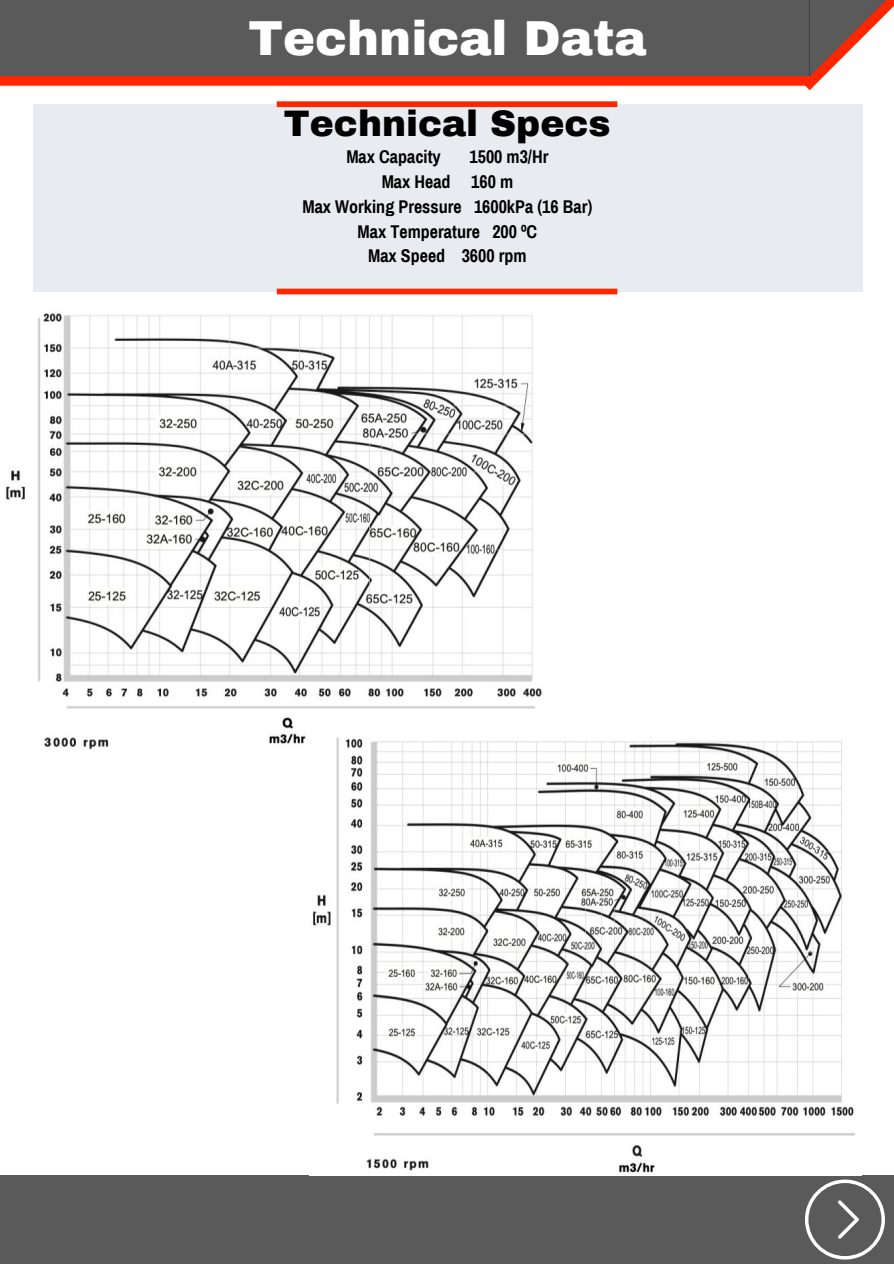
<style>
.page{position:relative;width:894px;height:1264px;background:#fff}
.page>*{position:absolute;margin:0;border:0;box-sizing:border-box;transform-origin:0 0}
.t1{font:900 48px "Archivo";color:#fff}
.t2{font:900 36px "Archivo";color:#000}
.t3{font:700 18px "Archivo Narrow";color:#000}
</style>
<div class="page">
<svg style="left:0;top:0;width:893px;height:90px;background:#7a625e"></svg>
<div style="left:0;top:1175px;width:893px;height:88px;background:#5a5a5a"></div>
<div style="left:33px;top:104px;width:828px;height:187px;background:#e8ecf1"></div>
<svg style="left:277px;top:101px;width:340px;height:6px;background:#ff310d"></svg>
<svg style="left:277px;top:288px;width:340px;height:6px;background:#fc3b19"></svg>
<svg style="left:805px;top:1179px;width:79px;height:80px"></svg>
<img style="left:5px;top:313px;width:537px;height:437px">
<img style="left:309px;top:729px;width:546px;height:444px">
<h1 class="t1" style="left:248px;top:13px;width:399px">Technical Data</h1>
<h2 class="t2" style="left:284px;top:105px;width:328px">Technical Specs</h2>
<p class="t3" style="left:346px;top:147px;width:96px">Max Capacity</p>
<p class="t3" style="left:469px;top:147px;width:80px">1500 m3/Hr</p>
<p class="t3" style="left:381px;top:172px;width:133px">Max Head 160 m</p>
<p class="t3" style="left:302px;top:197px;width:291px">Max Working Pressure 1600kPa (16 Bar)</p>
<p class="t3" style="left:357px;top:222px;width:181px">Max Temperature 200 ºC</p>
<p class="t3" style="left:368px;top:247px;width:160px">Max Speed 3600 rpm</p>
</div>
